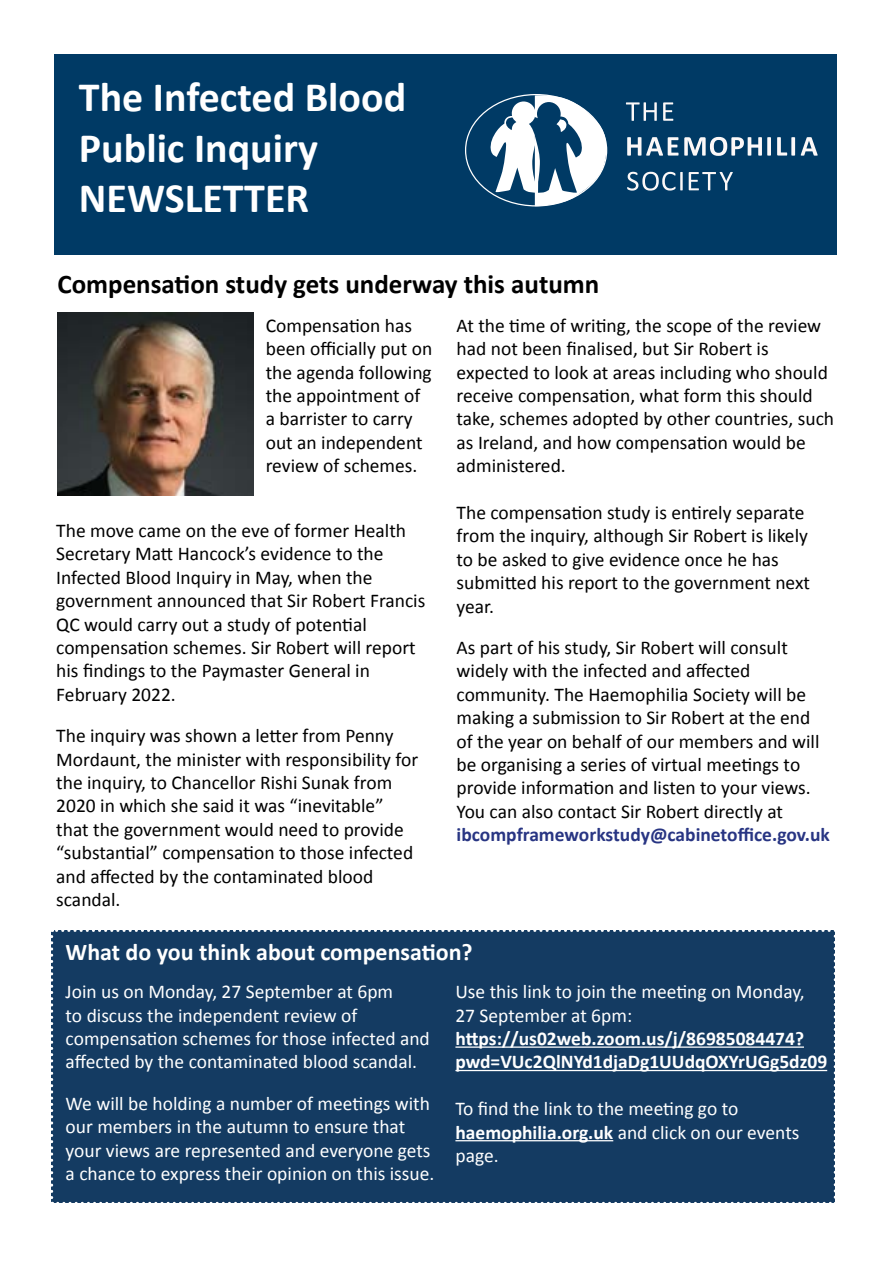
<style>
.page{position:relative;width:893px;height:1263px;background:#fff}
.page>*{position:absolute;margin:0;border:0;box-sizing:border-box;transform-origin:0 0}
.t1{font:700 42px/50.4px "Calibri";color:#fff}
.t2{font:700 27px "Calibri";color:#000}
.t3{font:700 24px "Calibri";color:#fff}
.t4{font:19.5px/23.4px "Calibri";color:#000}
.t5{font:19.5px/23.4px "Calibri";color:#fff}
.t6{font:700 19.5px/23.4px "Calibri";color:#fff}
.t7{font:700 19.5px "Calibri";color:#283583}
.s1{font-weight:700}
</style>
<div class="page">
<div style="left:54px;top:54px;width:783px;height:200px;background:#003a65"></div>
<svg style="left:465px;top:94px;width:143px;height:113px"></svg>
<svg style="left:626px;top:102px;width:31px;height:19px"></svg>
<svg style="left:663px;top:102px;width:10px;height:19px"></svg>
<svg style="left:627px;top:137px;width:51px;height:19px"></svg>
<svg style="left:684px;top:137px;width:87px;height:19px"></svg>
<svg style="left:777px;top:137px;width:18px;height:19px"></svg>
<svg style="left:801px;top:137px;width:17px;height:19px"></svg>
<svg style="left:627px;top:172px;width:56px;height:19px"></svg>
<svg style="left:689px;top:172px;width:44px;height:18px"></svg>
<div style="left:51px;top:930px;width:784px;height:273px;background:#143b62"></div>
<hr style="left:455px;top:1046px;width:349px;height:2px;background:#fff">
<hr style="left:455px;top:1070px;width:372px;height:1px;background:#fff">
<hr style="left:455px;top:1140px;width:158px;height:1px;background:#fff">
<img style="left:57px;top:313px;width:196px;height:182px">
<h1 class="t1" style="left:79px;top:71px;width:329px">The Infected Blood<br>Public Inquiry<br>NEWSLETTER</h1>
<h2 class="t2" style="left:57px;top:264px;width:543px">Compensation study gets underway this autumn</h2>
<p class="t4" style="left:266px;top:313px;width:168px">Compensation has been officially put on the agenda following the appointment of a barrister to carry out an independent review of schemes.</p>
<p class="t4" style="left:56px;top:518px;width:371px">The move came on the eve of former Health Secretary Matt Hancock’s evidence to the Infected Blood Inquiry in May, when the government announced that Sir Robert Francis QC would carry out a study of potential compensation schemes. Sir Robert will report his findings to the Paymaster General in February 2022.</p>
<p class="t4" style="left:56px;top:723px;width:363px">The inquiry was shown a letter from Penny Mordaunt, the minister with responsibility for the inquiry, to Chancellor Rishi Sunak from 2020 in which she said it was “inevitable” that the government would need to provide “substantial” compensation to those infected and affected by the contaminated blood scandal.</p>
<p class="t4" style="left:457px;top:313px;width:379px">At the time of writing, the scope of the review had not been finalised, but Sir Robert is expected to look at areas including who should receive compensation, what form this should take, schemes adopted by other countries, such as Ireland, and how compensation would be administered.</p>
<p class="t4" style="left:457px;top:500px;width:355px">The compensation study is entirely separate from the inquiry, although Sir Robert is likely to be asked to give evidence once he has submitted his report to the government next year.</p>
<p class="t4" style="left:457px;top:635px;width:364px">As part of his study, Sir Robert will consult widely with the infected and affected community. The Haemophilia Society will be making a submission to Sir Robert at the end of the year on behalf of our members and will be organising a series of virtual meetings to provide information and listen to your views.<br>You can also contact Sir Robert directly at</p>
<p class="t7" style="left:457px;top:821px;width:375px">ibcompframeworkstudy@cabinetoffice.gov.uk</p>
<p class="t3" style="left:66px;top:935px;width:409px">What do you think about compensation?</p>
<p class="t5" style="left:66px;top:979px;width:366px">Join us on Monday, 27 September at 6pm<br>to discuss the independent review of compensation schemes for those infected and affected by the contaminated blood scandal.</p>
<p class="t5" style="left:66px;top:1090px;width:370px">We will be holding a number of meetings with our members in the autumn to ensure that your views are represented and everyone gets a chance to express their opinion on this issue.</p>
<p class="t5" style="left:455px;top:979px;width:351px">Use this link to join the meeting on Monday,<br>27 September at 6pm:</p>
<p class="t6" style="left:455px;top:1026px;width:373px">https://us02web.zoom.us/j/86985084474? pwd=VUc2QlNYd1djaDg1UUdqOXYrUGg5dz09</p>
<p class="t5" style="left:455px;top:1096px;width:346px">To find the link to the meeting go to <span class="s1">haemophilia.org.uk</span> and click on our events page.</p>
</div>
